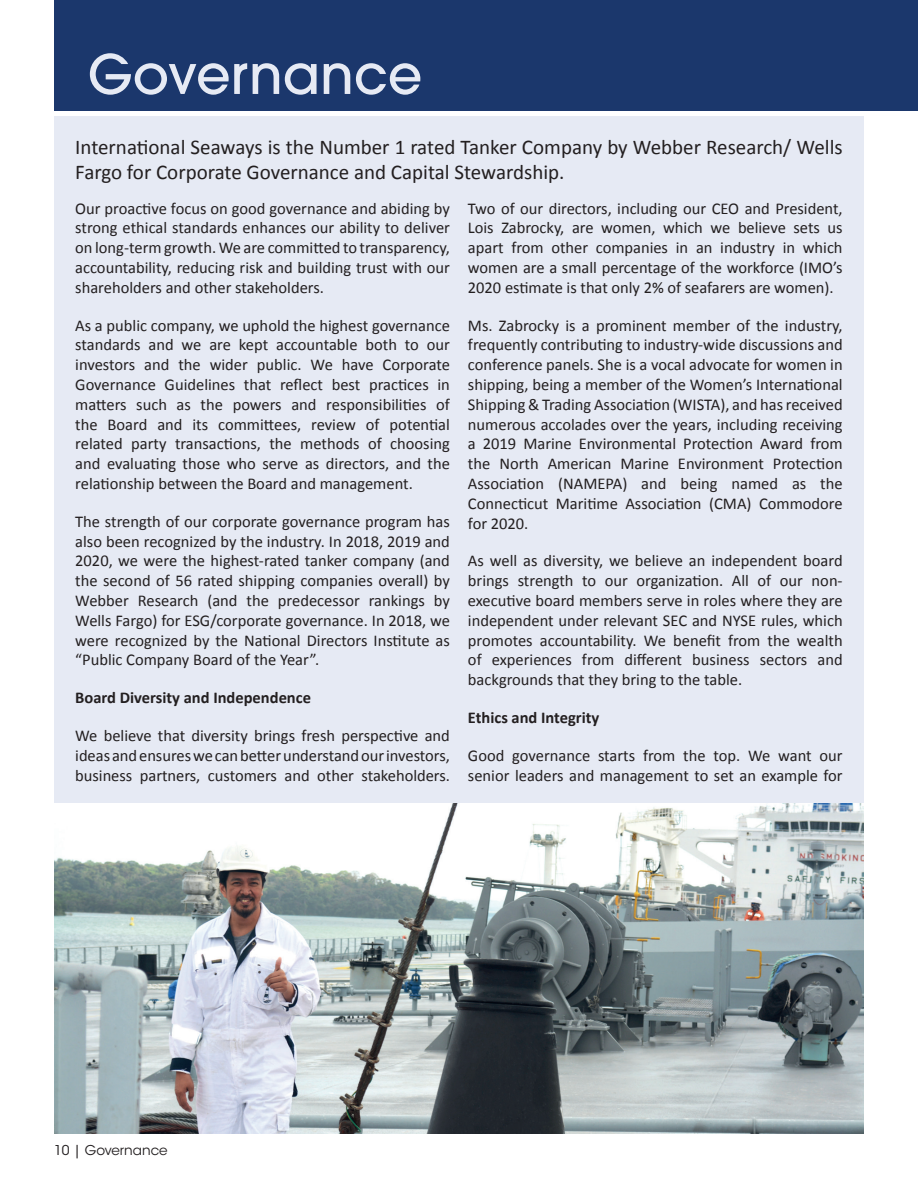
<style>
.page{position:relative;width:918px;height:1188px;background:#fff}
.page>*{position:absolute;margin:0;border:0;box-sizing:border-box;transform-origin:0 0}
.t1{font:500 54px "ITC Avant Garde Std";color:#e6eaf4}
.t2{font:21px/25.2px "Calibri";color:#231f20}
.t3{font:16.5px/19.8px "Calibri";color:#231f20;text-align:justify}
.t4{font:700 16.5px "Calibri";color:#231f20}
.t5{font:13.5px "ITC Avant Garde Std";color:#231f20}
</style>
<div class="page">
<div style="left:54px;top:0;width:864px;height:111px;background:#1b376c"></div>
<div style="left:54px;top:117px;width:810px;height:84px;background:#e6eaf4"></div>
<img style="left:54px;top:803px;width:810px;height:331px">
<div style="left:54px;top:201px;width:810px;height:602px;background:#e6eaf4"></div>
<h1 class="t1" style="left:88px;top:40px;width:336px">Governance</h1>
<p class="t2" style="left:75px;top:134px;width:769px">International Seaways is the Number 1 rated Tanker Company by Webber Research/ Wells<br>Fargo for Corporate Governance and Capital Stewardship.</p>
<p class="t3" style="left:75px;top:198px;width:376px">Our proactive focus on good governance and abiding by strong ethical standards enhances our ability to deliver on long-term growth. We are committed to transparency, accountability, reducing risk and building trust with our shareholders and other stakeholders.</p>
<p class="t3" style="left:75px;top:315px;width:376px">As a public company, we uphold the highest governance standards and we are kept accountable both to our investors and the wider public. We have Corporate Governance Guidelines that reflect best practices in matters such as the powers and responsibilities of the Board and its committees, review of potential related party transactions, the methods of choosing and evaluating those who serve as directors, and the relationship between the Board and management.</p>
<p class="t3" style="left:75px;top:511px;width:376px">The strength of our corporate governance program has also been recognized by the industry. In 2018, 2019 and 2020, we were the highest-rated tanker company (and the second of 56 rated shipping companies overall) by Webber Research (and the predecessor rankings by Wells Fargo) for ESG/corporate governance. In 2018, we were recognized by the National Directors Institute as “Public Company Board of the Year”.</p>
<p class="t4" style="left:75px;top:687px;width:237px">Board Diversity and Independence</p>
<p class="t3" style="left:75px;top:726px;width:376px">We believe that diversity brings fresh perspective and ideas and ensures we can better understand our investors, business partners, customers and other stakeholders.</p>
<p class="t3" style="left:468px;top:198px;width:376px">Two of our directors, including our CEO and President, Lois Zabrocky, are women, which we believe sets us apart from other companies in an industry in which women are a small percentage of the workforce (IMO’s 2020 estimate is that only 2% of seafarers are women).</p>
<p class="t3" style="left:468px;top:315px;width:376px">Ms. Zabrocky is a prominent member of the industry, frequently contributing to industry-wide discussions and conference panels. She is a vocal advocate for women in shipping, being a member of the Women’s International Shipping &amp; Trading Association (WISTA), and has received numerous accolades over the years, including receiving a 2019 Marine Environmental Protection Award from the North American Marine Environment Protection Association (NAMEPA) and being named as the Connecticut Maritime Association (CMA) Commodore for 2020.</p>
<p class="t3" style="left:468px;top:551px;width:376px">As well as diversity, we believe an independent board brings strength to our organization. All of our non&shy;executive board members serve in roles where they are independent under relevant SEC and NYSE rules, which promotes accountability. We benefit from the wealth of experiences from different business sectors and backgrounds that they bring to the table.</p>
<p class="t4" style="left:468px;top:707px;width:133px">Ethics and Integrity</p>
<p class="t3" style="left:468px;top:745px;width:376px">Good governance starts from the top. We want our senior leaders and management to set an example for</p>
<p class="t5" style="left:54px;top:1142px;width:115px">10 | Governance</p>
</div>
